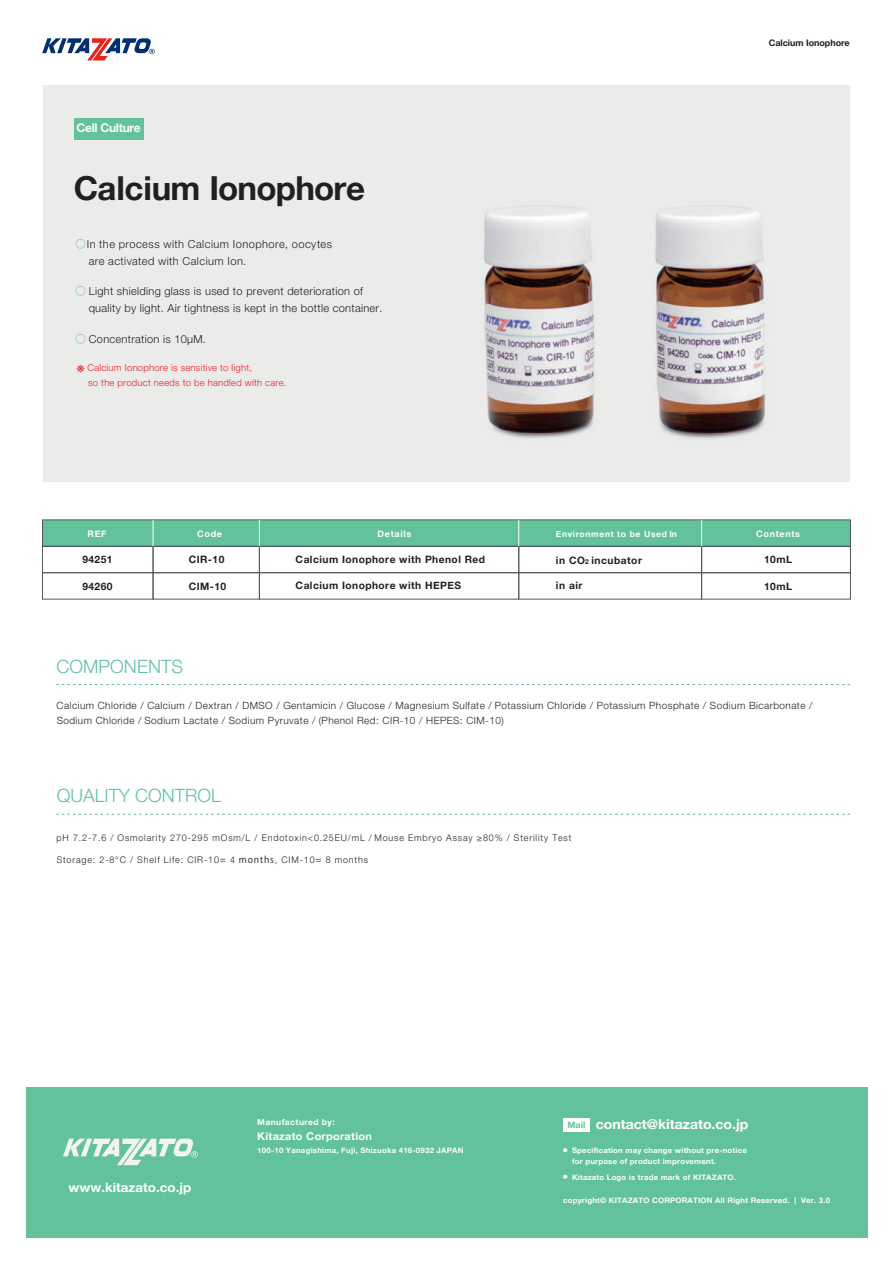
<style>
.page{position:relative;width:893px;height:1263px;background:#fff}
.page>*{position:absolute;margin:0;border:0;box-sizing:border-box;transform-origin:0 0}
.t1{font:700 33px "Helvetica Neue";letter-spacing:-.02em;color:#231f20}
.t2{font:300 18.45px "Helvetica Neue";color:#61c29c}
.t3{font:700 13.65px "Helvetica Neue";color:#fff}
.t4{font:700 12.9px "Helvetica Neue";color:#fff}
.t5{font:700 12px "Helvetica Neue";letter-spacing:-.025em;color:#fff}
.t6{font:300 11.1px/17.7px "Helvetica Neue";letter-spacing:.025em;color:#231f20}
.t7{font:700 10.65px "Helvetica Neue";letter-spacing:.025em;color:#fff}
.t8{font:700 10.2px "Helvetica Neue";letter-spacing:.045em;color:#231f20}
.t9{font:300 10.05px/15.5px "Helvetica Neue";letter-spacing:.045em;color:#231f20}
.t10{font:300 9.45px/15.1px "Helvetica Neue";letter-spacing:.025em;color:#ee1d23}
.t11{font:300 9.15px "Helvetica Neue";letter-spacing:.095em;color:#231f20}
.t12{font:700 9px "Helvetica Neue";letter-spacing:.075em;color:#fff}
.t13{font:700 9px "Helvetica Neue";letter-spacing:-.005em;color:#231f20}
.t14{font:700 8.55px "Helvetica Neue";letter-spacing:.075em;color:#fff}
.t15{font:700 8.25px "Helvetica Neue";letter-spacing:.045em;color:#fff}
.t16{font:700 7.5px/10.5px "Helvetica Neue";letter-spacing:.025em;color:#fff}
.s1{font-family:"Yu Gothic";font-weight:700;color:#61c29c}
.s2{font-weight:700}
.s3{font-size:6.6px}
.s4{font-family:"Koz Go Pr 6 N";font-weight:400}
.s5{font-size:8.7px;color:#61c29c}
</style>
<div class="page">
<img style="left:43px;top:85px;width:807px;height:397px">
<div style="left:74px;top:118px;width:70px;height:21px;background:#61c29c"></div>
<div style="left:43px;top:520px;width:807px;height:26px;background:#61c29c"></div>
<div style="left:42px;top:546px;width:111px;height:27px;border:1px solid #57585a"></div>
<div style="left:259px;top:546px;width:260px;height:27px;border:1px solid #57585a"></div>
<div style="left:518px;top:546px;width:184px;height:27px;border:1px solid #57585a"></div>
<div style="left:42px;top:572px;width:111px;height:27px;border:1px solid #57585a"></div>
<div style="left:701px;top:546px;width:150px;height:27px;border:1px solid #57585a"></div>
<div style="left:153px;top:546px;width:107px;height:27px;border:1px solid #57585a"></div>
<div style="left:153px;top:572px;width:107px;height:27px;border:1px solid #57585a"></div>
<svg style="left:259px;top:520px;width:1px;height:26px"></svg>
<svg style="left:518px;top:520px;width:1px;height:26px"></svg>
<svg style="left:701px;top:520px;width:1px;height:26px"></svg>
<svg style="left:153px;top:520px;width:1px;height:26px"></svg>
<svg style="left:57px;top:684px;width:794px;height:1px"></svg>
<svg style="left:57px;top:814px;width:794px;height:1px"></svg>
<div style="left:26px;top:1087px;width:841px;height:150px;background:#61c29c"></div>
<svg style="left:563px;top:1148px;width:4px;height:4px"></svg>
<svg style="left:563px;top:1175px;width:4px;height:4px"></svg>
<div style="left:563px;top:1118px;width:27px;height:13px;background:#fff"></div>
<svg style="left:42px;top:38px;width:113px;height:22px"></svg>
<svg style="left:63px;top:1138px;width:135px;height:27px"></svg>
<p class="t5" style="left:76px;top:119px;width:66px">Cell Culture</p>
<h1 class="t1" style="left:74px;top:162px;width:293px">Calcium Ionophore</h1>
<p class="t6" style="left:89px;top:234px;width:245px;text-indent:-13px"><span class="s1">○</span>In the process with Calcium Ionophore, oocytes are activated with Calcium Ion.</p>
<p class="t6" style="left:89px;top:281px;width:295px;text-indent:-13px"><span class="s1">○</span> Light shielding glass is used to prevent deterioration of quality by light. Air tightness is kept in the bottle container.</p>
<p class="t6" style="left:75px;top:329px;width:132px"><span class="s1">○</span> Concentration is 10µM.</p>
<p class="t10" style="left:88px;top:360px;width:200px;text-indent:-11px"><span class="s2">※</span> Calcium Ionophore is sensitive to light,<br>so the product needs to be handled with care.</p>
<p class="t13" style="left:769px;top:36px;width:82px">Calcium Ionophore</p>
<p class="t12" style="left:88px;top:526px;width:20px">REF</p>
<p class="t12" style="left:756px;top:526px;width:45px">Contents</p>
<p class="t12" style="left:197px;top:526px;width:26px">Code</p>
<p class="t12" style="left:378px;top:526px;width:35px">Details</p>
<p class="t14" style="left:556px;top:527px;width:122px">Environment to be Used In</p>
<p class="t8" style="left:82px;top:551px;width:32px">94251</p>
<p class="t8" style="left:82px;top:578px;width:32px">94260</p>
<p class="t8" style="left:189px;top:551px;width:37px">CIR-10</p>
<p class="t8" style="left:189px;top:578px;width:39px">CIM-10</p>
<h2 class="t2" style="left:57px;top:651px;width:128px">COMPONENTS</h2>
<p class="t8" style="left:296px;top:551px;width:191px">Calcium Ionophore with Phenol Red</p>
<p class="t8" style="left:296px;top:577px;width:167px">Calcium Ionophore with HEPES</p>
<p class="t8" style="left:556px;top:552px;width:88px">in CO<span class="s3">2</span> incubator</p>
<p class="t8" style="left:556px;top:577px;width:28px">in air</p>
<p class="t8" style="left:764px;top:551px;width:30px">10mL</p>
<p class="t8" style="left:764px;top:578px;width:30px">10mL</p>
<p class="t9" style="left:57px;top:697px;width:757px">Calcium Chloride / Calcium / Dextran / DMSO / Gentamicin / Glucose / Magnesium Sulfate / Potassium Chloride / Potassium Phosphate / Sodium Bicarbonate /<br>Sodium Chloride / Sodium Lactate / Sodium Pyruvate / (Phenol Red: CIR-10 / HEPES: CIM-10)</p>
<h2 class="t2" style="left:57px;top:780px;width:166px">QUALITY CONTROL</h2>
<p class="t11" style="left:57px;top:831px;width:516px">pH 7.2-7.6 / Osmolarity 270-295 mOsm/L / Endotoxin&lt;0.25EU/mL / Mouse Embryo Assay ≥80% / Sterility Test</p>
<p class="t11" style="left:57px;top:852px;width:313px">Storage: 2-8°C / Shelf Life: CIR-10<span class="s4">=</span> 4 <span class="s4">months</span>, CIM-10<span class="s4">=</span> 8 months</p>
<p class="t4" style="left:69px;top:1177px;width:124px">www.kitazato.co.jp</p>
<p class="t15" style="left:257px;top:1115px;width:79px">Manufactured by:</p>
<p class="t7" style="left:257px;top:1128px;width:116px">Kitazato Corporation</p>
<p class="t16" style="left:257px;top:1145px;width:208px">100-10 Yanagishima, Fuji, Shizuoka 416-0932 JAPAN</p>
<h3 class="t3" style="left:567px;top:1114px;width:183px"><span class="s5">Mail</span> contact@kitazato.co.jp</h3>
<p class="t16" style="left:572px;top:1145px;width:176px">Specification may change without pre-notice for purpose of product improvement.</p>
<p class="t16" style="left:572px;top:1172px;width:165px">Kitazato Logo is trade mark of KITAZATO.</p>
<p class="t16" style="left:563px;top:1195px;width:268px">copyright© KITAZATO CORPORATION All Right Reserved. | Ver. 3.0</p>
</div>
